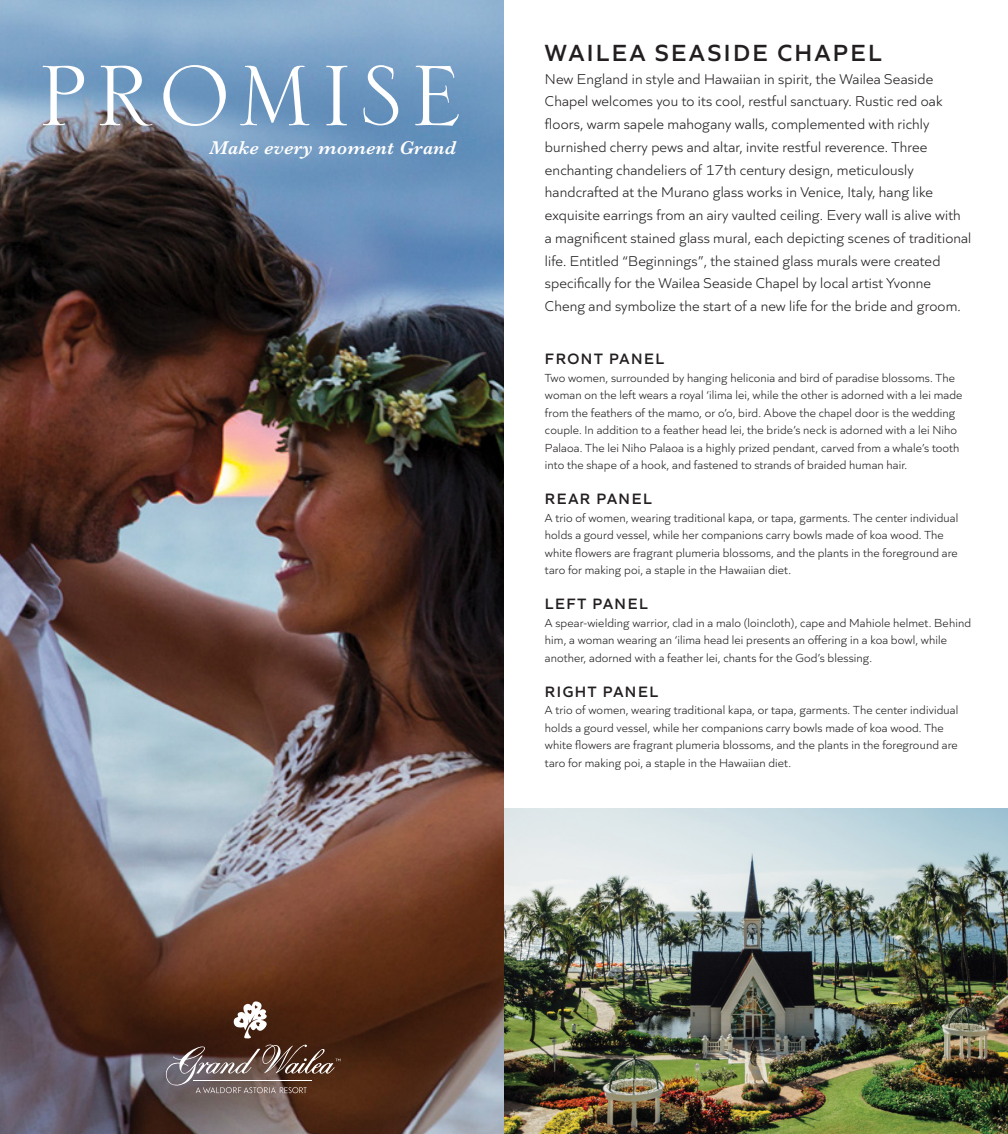
<style>
.page{position:relative;width:1008px;height:1134px;background:#fff}
.page>*{position:absolute;margin:0;border:0;box-sizing:border-box;transform-origin:0 0}
.t1{font:113.75px "Serlio LH";letter-spacing:.05em;color:#fff}
.t2{font:600 24.5px "Quiet Sans";letter-spacing:.1em;color:#231f20}
.t3{font:italic 600 19.25px "Baskerville";letter-spacing:.02em;color:#fff}
.t4{font:600 15.75px "Quiet Sans";letter-spacing:.1em;color:#231f20}
.t5{font:300 14.88px/22.8px "Quiet Sans";letter-spacing:.01em;color:#231f20}
.t6{font:300 12.25px/17.5px "Quiet Sans";letter-spacing:.01em;color:#231f20}
</style>
<div class="page">
<img style="left:0;top:0;width:504px;height:1134px">
<svg style="left:166px;top:1001px;width:175px;height:92px;background:#62463b"></svg>
<img style="left:504px;top:808px;width:504px;height:326px">
<p class="t1" style="left:38px;top:40px;width:427px">PROMISE</p>
<p class="t3" style="left:209px;top:135px;width:248px">Make every moment Grand</p>
<p class="t2" style="left:545px;top:34px;width:338px">WAILEA SEASIDE CHAPEL</p>
<p class="t5" style="left:545px;top:66px;width:417px">New England in style and Hawaiian in spirit, the Wailea Seaside Chapel welcomes you to its cool, restful sanctuary. Rustic red oak floors, warm sapele mahogany walls, complemented with richly burnished cherry pews and altar, invite restful reverence. Three enchanting chandeliers of 17th century design, meticulously handcrafted at the Murano glass works in Venice, Italy, hang like exquisite earrings from an airy vaulted ceiling. Every wall is alive with</p>
<p class="t5" style="left:545px;top:226px;width:428px">a magnificent stained glass mural, each depicting scenes of traditional life. Entitled “Beginnings”, the stained glass murals were created specifically for the Wailea Seaside Chapel by local artist Yvonne Cheng and symbolize the start of a new life for the bride and groom.</p>
<p class="t4" style="left:545px;top:347px;width:121px">FRONT PANEL</p>
<p class="t6" style="left:545px;top:368px;width:419px">Two women, surrounded by hanging heliconia and bird of paradise blossoms. The woman on the left wears a royal ‘ilima lei, while the other is adorned with a lei made from the feathers of the mamo, or o’o, bird. Above the chapel door is the wedding couple. In addition to a feather head lei, the bride’s neck is adorned with a lei Niho Palaoa. The lei Niho Palaoa is a highly prized pendant, carved from a whale’s tooth into the shape of a hook, and fastened to strands of braided human hair.</p>
<p class="t4" style="left:545px;top:487px;width:108px">REAR PANEL</p>
<p class="t6" style="left:545px;top:508px;width:415px">A trio of women, wearing traditional kapa, or tapa, garments. The center individual holds a gourd vessel, while her companions carry bowls made of koa wood. The white flowers are fragrant plumeria blossoms, and the plants in the foreground are taro for making poi, a staple in the Hawaiian diet.</p>
<p class="t4" style="left:545px;top:592px;width:104px">LEFT PANEL</p>
<p class="t6" style="left:545px;top:613px;width:428px">A spear-wielding warrior, clad in a malo (loincloth), cape and Mahiole helmet. Behind him, a woman wearing an ‘ilima head lei presents an offering in a koa bowl, while another, adorned with a feather lei, chants for the God’s blessing.</p>
<p class="t4" style="left:545px;top:680px;width:115px">RIGHT PANEL</p>
<p class="t6" style="left:545px;top:701px;width:415px">A trio of women, wearing traditional kapa, or tapa, garments. The center individual holds a gourd vessel, while her companions carry bowls made of koa wood. The white flowers are fragrant plumeria blossoms, and the plants in the foreground are taro for making poi, a staple in the Hawaiian diet.</p>
</div>
